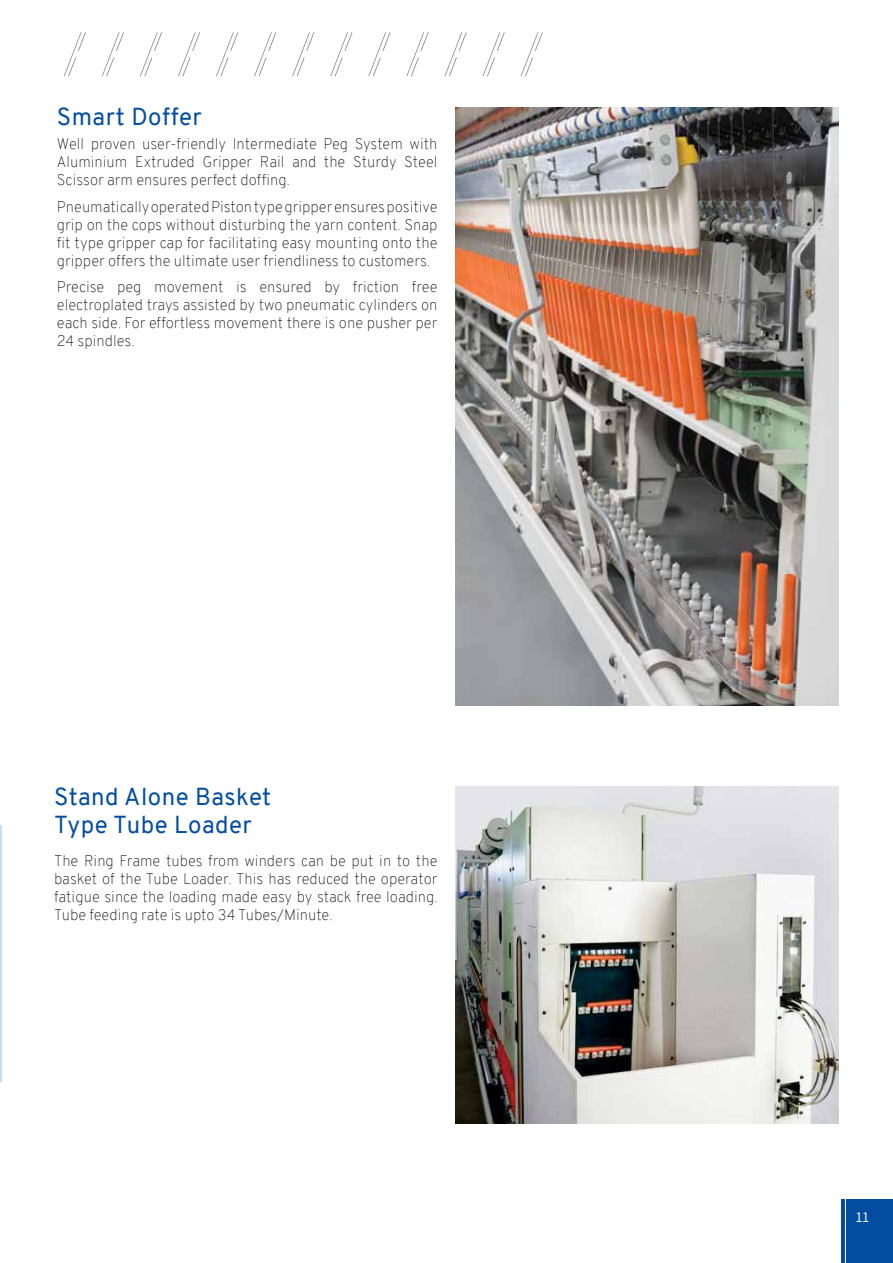
<style>
.page{position:relative;width:893px;height:1263px;background:#fff}
.page>*{position:absolute;margin:0;border:0;box-sizing:border-box;transform-origin:0 0}
.t1{font:24px/28.8px "Overpass";letter-spacing:.02em;color:#034da1}
.t2{font:100 15px/18px "Overpass";color:#000;text-align:justify}
.t3{font:15px "Assistant";color:#fff}
</style>
<div class="page">
<svg style="left:64px;top:32px;width:22px;height:44px"></svg>
<svg style="left:102px;top:32px;width:22px;height:44px"></svg>
<svg style="left:140px;top:32px;width:22px;height:44px"></svg>
<svg style="left:178px;top:32px;width:22px;height:44px"></svg>
<svg style="left:216px;top:32px;width:22px;height:44px"></svg>
<svg style="left:254px;top:32px;width:22px;height:44px"></svg>
<svg style="left:292px;top:32px;width:22px;height:44px"></svg>
<svg style="left:330px;top:32px;width:22px;height:44px"></svg>
<svg style="left:368px;top:32px;width:22px;height:44px"></svg>
<svg style="left:406px;top:32px;width:23px;height:44px"></svg>
<svg style="left:444px;top:32px;width:23px;height:44px"></svg>
<svg style="left:483px;top:32px;width:22px;height:44px"></svg>
<svg style="left:521px;top:32px;width:22px;height:44px"></svg>
<hr style="left:842px;top:1199px;width:3px;height:64px;background:#034da1">
<div style="left:847px;top:1199px;width:46px;height:64px;background:#034da1"></div>
<hr style="left:0;top:826px;width:2px;height:256px;background:#c6def3">
<img style="left:455px;top:107px;width:384px;height:598px">
<img style="left:455px;top:787px;width:384px;height:337px">
<h1 class="t1" style="left:57px;top:102px;width:146px">Smart Doffer</h1>
<p class="t2" style="left:57px;top:135px;width:382px">Well proven user-friendly Intermediate Peg System with Aluminium Extruded Gripper Rail and the Sturdy Steel Scissor arm ensures perfect doffing.</p>
<p class="t2" style="left:57px;top:197px;width:382px">Pneumatically operated Piston type gripper ensures positive grip on the cops without disturbing the yarn content. Snap fit type gripper cap for facilitating easy mounting onto the gripper offers the ultimate user friendliness to customers.</p>
<p class="t2" style="left:57px;top:278px;width:382px">Precise peg movement is ensured by friction free electroplated trays assisted by two pneumatic cylinders on each side. For effortless movement there is one pusher per 24 spindles.</p>
<h1 class="t1" style="left:54px;top:782px;width:219px">Stand Alone Basket<br>Type Tube Loader</h1>
<p class="t2" style="left:54px;top:852px;width:385px">The Ring Frame tubes from winders can be put in to the basket of the Tube Loader. This has reduced the operator fatigue since the loading made easy by stack free loading.<br>Tube feeding rate is upto 34 Tubes/Minute.</p>
<p class="t3" style="left:856px;top:1207px;width:15px">11</p>
</div>
